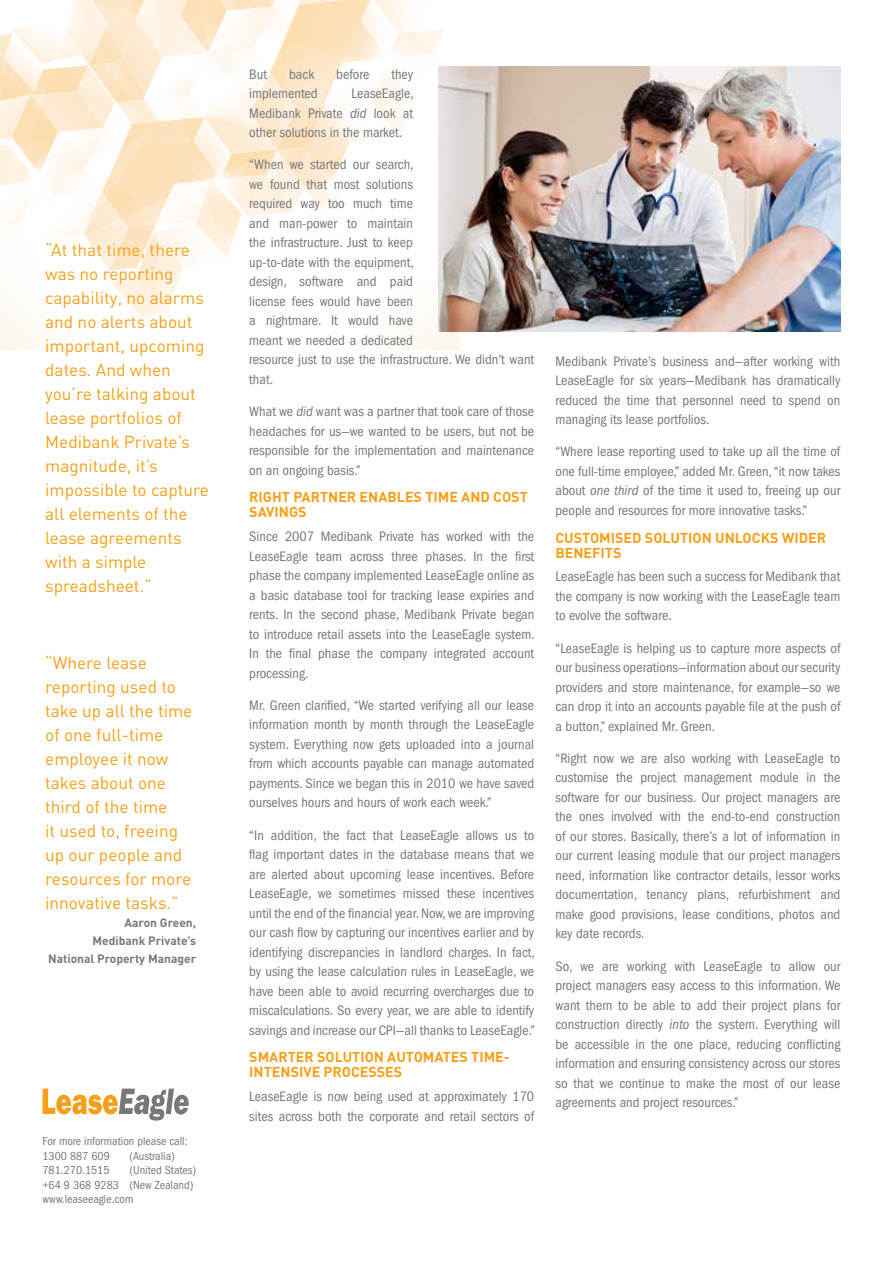
<style>
.page{position:relative;width:893px;height:1263px;background:#fff}
.page>*{position:absolute;margin:0;border:0;box-sizing:border-box;transform-origin:0 0}
.t1{font:17.25px/24px "DIN";color:#f6a01a}
.t2{font:condensed 14.25px/19.5px "Franklin Gothic";color:#77787b;text-align:justify}
.t3{font:700 14.25px/15px "DIN";color:#f6a01a}
.t4{font:condensed 12px/14.4px "Franklin Gothic";color:#77787b}
.t5{font:700 12px/18px "DIN";color:#77787b;text-align:right}
.s1{font-style:italic}
</style>
<div class="page">
<img style="left:0;top:0;width:460px;height:350px">
<svg style="left:43px;top:1089px;width:146px;height:31px"></svg>
<img style="left:438px;top:66px;width:403px;height:266px">
<p class="t1" style="left:45px;top:238px;width:165px">“At that time, there was no reporting capability, no alarms and no alerts about important, upcoming dates. And when you’re talking about lease portfolios of<br>Medibank Private’s magnitude, it’s impossible to capture all elements of the lease agreements with a simple spreadsheet.”</p>
<p class="t1" style="left:45px;top:650px;width:149px">“Where lease reporting used to take up all the time of one full-time employee it now takes about one third of the time<br>it used to, freeing up our people and resources for more innovative tasks.”</p>
<p class="t5" style="left:48px;top:913px;width:149px">AARON GREEN,<br>M EDIBANK PRIVATE’S<br>NATIONAL PROPERTY MANAGER</p>
<p class="t4" style="left:43px;top:1134px;width:147px">For more information please call:<br>1300 887 609</p>
<p class="t4" style="left:130px;top:1149px;width:47px">(Australia)</p>
<p class="t4" style="left:43px;top:1163px;width:155px;text-indent:87px">(United States) +64 9 368 9283 (New Zealand) www.leaseeagle.com</p>
<p class="t4" style="left:43px;top:1163px;width:69px">781.270.1515</p>
<p class="t2" style="left:249px;top:64px;width:19px">But</p>
<p class="t2" style="left:289px;top:64px;width:27px">back</p>
<p class="t2" style="left:336px;top:64px;width:35px">before</p>
<p class="t2" style="left:391px;top:64px;width:23px">they</p>
<p class="t2" style="left:249px;top:84px;width:70px">implemented</p>
<p class="t2" style="left:249px;top:84px;width:166px;text-indent:102px">LeaseEagle, Medibank Private <span class="s1">did</span> look at other solutions in the market.</p>
<p class="t2" style="left:249px;top:155px;width:286px;text-align:left">“When we started our search,<br>we found that most solutions<br>required way too much time<br>and man-power to maintain<br>the infrastructure. Just to keep<br>up-to-date with the equipment,<br>design, software and paid<br>license fees would have been<br>a nightmare. It would have<br>meant we needed a dedicated<br>resource just to use the infrastructure. We didn’t want that.</p>
<p class="t2" style="left:249px;top:402px;width:286px">What we <span class="s1">did</span> want was a partner that took care of those headaches for us—we wanted to be users, but not be responsible for the implementation and maintenance on an ongoing basis.”</p>
<p class="t3" style="left:249px;top:489px;width:280px">RIGHT PARTNER ENABLES TIME AND COST<br>SAVINGS</p>
<p class="t2" style="left:249px;top:527px;width:287px">Since 2007 Medibank Private has worked with the LeaseEagle team across three phases. In the first phase the company implemented LeaseEagle online as a basic database tool for tracking lease expiries and rents. In the second phase, Medibank Private began to introduce retail assets into the LeaseEagle system.<br>In the final phase the company integrated account processing.</p>
<p class="t2" style="left:249px;top:696px;width:286px">Mr. Green clarified, “We started verifying all our lease information month by month through the LeaseEagle system. Everything now gets uploaded into a journal from which accounts payable can manage automated payments. Since we began this in 2010 we have saved ourselves hours and hours of work each week.”</p>
<p class="t2" style="left:249px;top:825px;width:287px">“In addition, the fact that LeaseEagle allows us to flag important dates in the database means that we are alerted about upcoming lease incentives. Before LeaseEagle, we sometimes missed these incentives until the end of the financial year. Now, we are improving our cash flow by capturing our incentives earlier and by identifying discrepancies in landlord charges. In fact, by using the lease calculation rules in LeaseEagle, we have been able to avoid recurring overcharges due to miscalculations. So every year, we are able to identify savings and increase our CPI—all thanks to LeaseEagle.”</p>
<p class="t3" style="left:249px;top:1049px;width:262px">SMARTER SOLUTION AUTOMATES TIME-<br>INTENSIVE PROCESSES</p>
<p class="t2" style="left:249px;top:1087px;width:286px">LeaseEagle is now being used at approximately 170 sites across both the corporate and retail sectors of</p>
<p class="t2" style="left:555px;top:351px;width:286px">Medibank Private’s business and—after working with LeaseEagle for six years—Medibank has dramatically reduced the time that personnel need to spend on managing its lease portfolios.</p>
<p class="t2" style="left:555px;top:442px;width:286px">“Where lease reporting used to take up all the time of one full-time employee,” added Mr. Green, “it now takes about <span class="s1">one third</span> of the time it used to, freeing up our people and resources for more innovative tasks.”</p>
<p class="t3" style="left:555px;top:529px;width:272px">CUSTOMISED SOLUTION UNLOCKS WIDER<br>BENEFITS</p>
<p class="t2" style="left:555px;top:567px;width:286px">LeaseEagle has been such a success for Medibank that the company is now working with the LeaseEagle team to evolve the software.</p>
<p class="t2" style="left:555px;top:638px;width:286px">“LeaseEagle is helping us to capture more aspects of our business operations—information about our security providers and store maintenance, for example—so we can drop it into an accounts payable file at the push of a button,” explained Mr. Green.</p>
<p class="t2" style="left:555px;top:748px;width:286px">“Right now we are also working with LeaseEagle to customise the project management module in the software for our business. Our project managers are the ones involved with the end-to-end construction of our stores. Basically, there’s a lot of information in our current leasing module that our project managers need, information like contractor details, lessor works documentation, tenancy plans, refurbishment and make good provisions, lease conditions, photos and key date records.</p>
<p class="t2" style="left:555px;top:956px;width:286px">So, we are working with LeaseEagle to allow our project managers easy access to this information. We want them to be able to add their project plans for construction directly <span class="s1">into</span> the system. Everything will be accessible in the one place, reducing conflicting information and ensuring consistency across our stores so that we continue to make the most of our lease agreements and project resources.”</p>
</div>
